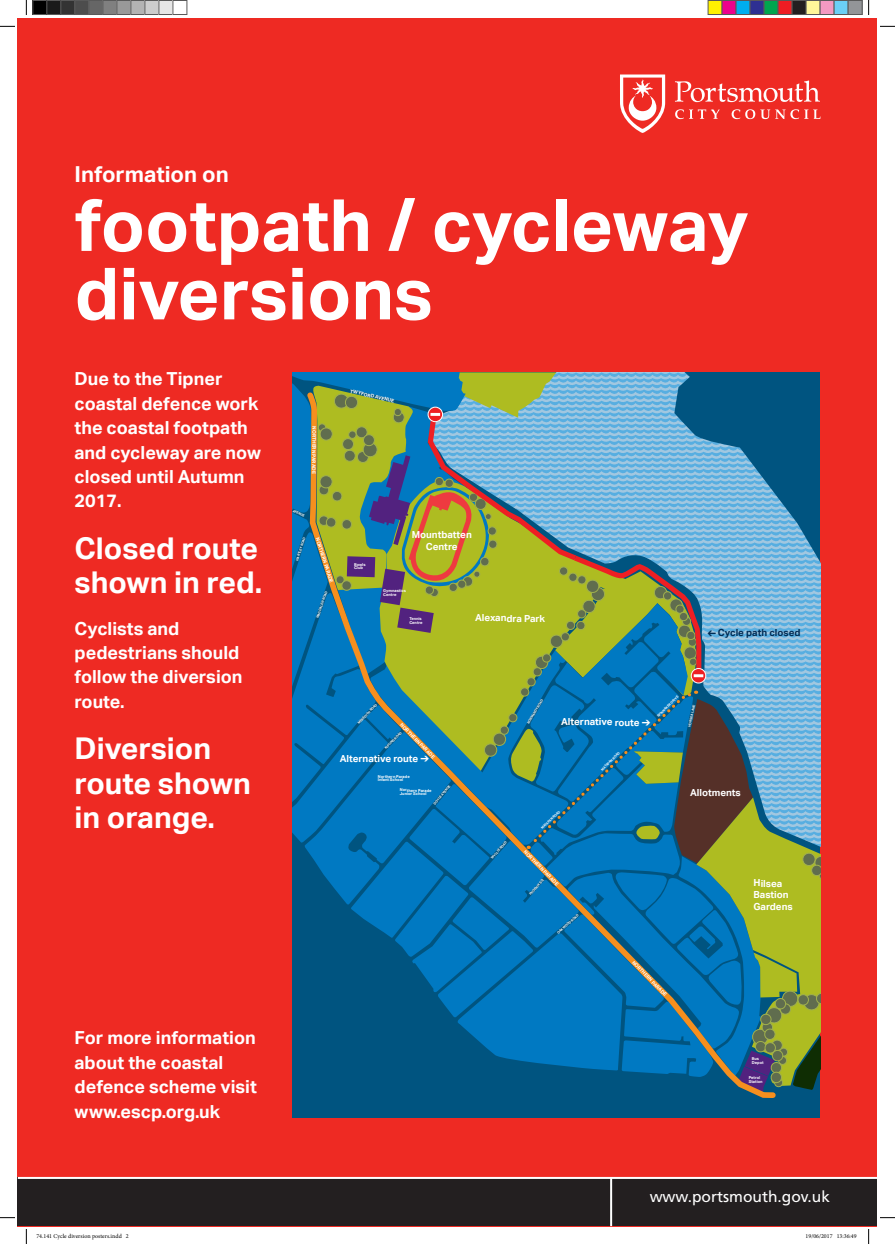
<style>
.page{position:relative;width:895px;height:1244px;background:#fff}
.page>*{position:absolute;margin:0;border:0;box-sizing:border-box;transform-origin:0 0}
.t1{font:700 72px/68.4px "Aktiv Grotesk";color:#fff}
.t2{font:700 30px/34.4px "Aktiv Grotesk";color:#fff}
.t3{font:700 22px "Aktiv Grotesk";color:#fff}
.t4{font:700 18px/24.4px "Aktiv Grotesk";color:#fff}
.t5{font:15.6px "Frutiger";color:#fff}
.t6{font:700 9.8px/11.7px "Aktiv Grotesk";letter-spacing:-.005em;color:#fff}
.t7{font:700 9.8px "Aktiv Grotesk";color:#002c55}
.t8{font:6px "Minion Pro";color:#000}
.t9{font:700 4.9px "Aktiv Grotesk";letter-spacing:-.005em;color:#fff}
.t10{font:700 4px/3.5px "Aktiv Grotesk";letter-spacing:-.005em;color:#fff}
.t11{font:700 3.3px "Aktiv Grotesk";color:#fff}
</style>
<div class="page">
<div style="left:18px;top:18px;width:859px;height:1207px;background:#ee2a23"></div>
<svg style="left:620px;top:74px;width:45px;height:59px"></svg>
<svg style="left:675px;top:80px;width:145px;height:22px"></svg>
<svg style="left:675px;top:109px;width:44px;height:10px"></svg>
<svg style="left:731px;top:109px;width:89px;height:10px"></svg>
<div style="left:612px;top:1177px;width:265px;height:48px;background:#231f20"></div>
<div style="left:18px;top:1177px;width:593px;height:48px;background:#231f20"></div>
<hr style="left:610px;top:1177px;width:2px;height:48px;background:#fff">
<hr style="left:18px;top:1176px;width:859px;height:2px;background:#fff">
<div style="left:292px;top:372px;width:528px;height:745px;background:#005480"></div>
<svg style="left:0;top:26px;width:15px;height:1px"></svg>
<svg style="left:880px;top:26px;width:15px;height:1px"></svg>
<svg style="left:0;top:1217px;width:15px;height:1px"></svg>
<svg style="left:880px;top:1217px;width:15px;height:1px"></svg>
<svg style="left:26px;top:0;width:1px;height:15px"></svg>
<svg style="left:26px;top:1229px;width:1px;height:14px"></svg>
<svg style="left:868px;top:0;width:1px;height:15px"></svg>
<svg style="left:868px;top:1229px;width:1px;height:14px"></svg>
<div style="left:33px;top:1px;width:14px;height:14px;background:#000"></div>
<div style="left:32px;top:0;width:15px;height:15px;border:1px solid #595959"></div>
<div style="left:47px;top:1px;width:14px;height:14px;background:#1a1a1a"></div>
<div style="left:46px;top:0;width:15px;height:15px;border:1px solid #595959"></div>
<div style="left:61px;top:1px;width:14px;height:14px;background:#333"></div>
<div style="left:60px;top:0;width:15px;height:15px;border:1px solid #595959"></div>
<div style="left:75px;top:1px;width:14px;height:14px;background:#4d4d4d"></div>
<div style="left:74px;top:0;width:15px;height:15px;border:1px solid #595959"></div>
<div style="left:89px;top:1px;width:14px;height:14px;background:#666"></div>
<div style="left:88px;top:0;width:15px;height:15px;border:1px solid #595959"></div>
<div style="left:103px;top:1px;width:14px;height:14px;background:#808080"></div>
<div style="left:102px;top:0;width:15px;height:15px;border:1px solid #595959"></div>
<div style="left:117px;top:1px;width:14px;height:14px;background:#999"></div>
<div style="left:116px;top:0;width:15px;height:15px;border:1px solid #595959"></div>
<div style="left:131px;top:1px;width:14px;height:14px;background:#b3b3b3"></div>
<div style="left:130px;top:0;width:15px;height:15px;border:1px solid #595959"></div>
<div style="left:145px;top:1px;width:14px;height:14px;background:#ccc"></div>
<div style="left:144px;top:0;width:15px;height:15px;border:1px solid #595959"></div>
<div style="left:159px;top:1px;width:14px;height:14px;background:#e6e6e6"></div>
<div style="left:158px;top:0;width:15px;height:15px;border:1px solid #595959"></div>
<div style="left:172px;top:0;width:15px;height:15px;border:1px solid #595959"></div>
<div style="left:708px;top:1px;width:14px;height:14px;background:#fff101"></div>
<div style="left:707px;top:0;width:15px;height:15px;border:1px solid #595959"></div>
<div style="left:722px;top:1px;width:14px;height:14px;background:#ed028c"></div>
<div style="left:721px;top:0;width:15px;height:15px;border:1px solid #595959"></div>
<div style="left:736px;top:1px;width:14px;height:14px;background:#00aeef"></div>
<div style="left:735px;top:0;width:15px;height:15px;border:1px solid #595959"></div>
<div style="left:750px;top:1px;width:14px;height:14px;background:#2e3092"></div>
<div style="left:749px;top:0;width:15px;height:15px;border:1px solid #595959"></div>
<div style="left:764px;top:1px;width:14px;height:14px;background:#00a54f"></div>
<div style="left:763px;top:0;width:15px;height:15px;border:1px solid #595959"></div>
<div style="left:778px;top:1px;width:14px;height:14px;background:#ee1d23"></div>
<div style="left:777px;top:0;width:15px;height:15px;border:1px solid #595959"></div>
<div style="left:792px;top:1px;width:14px;height:14px;background:#231f20"></div>
<div style="left:791px;top:0;width:15px;height:15px;border:1px solid #595959"></div>
<div style="left:806px;top:1px;width:14px;height:14px;background:#fff79a"></div>
<div style="left:805px;top:0;width:15px;height:15px;border:1px solid #595959"></div>
<div style="left:820px;top:1px;width:14px;height:14px;background:#f499c2"></div>
<div style="left:819px;top:0;width:15px;height:15px;border:1px solid #595959"></div>
<div style="left:834px;top:1px;width:14px;height:14px;background:#6bcff6"></div>
<div style="left:833px;top:0;width:15px;height:15px;border:1px solid #595959"></div>
<div style="left:848px;top:1px;width:14px;height:14px;background:#939598"></div>
<div style="left:847px;top:0;width:15px;height:15px;border:1px solid #595959"></div>
<svg style="left:292px;top:372px;width:528px;height:720px"></svg>
<p class="t3" style="left:75px;top:161px;width:156px">Information on</p>
<h1 class="t1" style="left:75px;top:190px;width:675px">footpath / cycleway diversions</h1>
<p class="t4" style="left:75px;top:366px;width:188px">Due to the Tipner coastal defence work the coastal footpath and cycleway are now closed until Autumn<br>2017.</p>
<h2 class="t2" style="left:75px;top:530px;width:189px">Closed route shown in red.</h2>
<p class="t4" style="left:75px;top:615px;width:169px">Cyclists and pedestrians should follow the diversion route.</p>
<h2 class="t2" style="left:75px;top:730px;width:178px">Diversion route shown in orange.</h2>
<p class="t4" style="left:75px;top:1025px;width:184px">For more information about the coastal defence scheme visit www.escp.org.uk</p>
<p class="t9" style="left:317px;top:426px;width:49px;rotate:90deg">NORTHERN PARADE</p>
<p class="t11" style="left:281px;top:503px;width:28px;rotate:24deg">GLADYS AVENUE</p>
<p class="t11" style="left:295px;top:559px;width:26px;rotate:-72deg">HARTLEY ROAD</p>
<p class="t9" style="left:320px;top:536px;width:49px;rotate:72deg">NORTHERN PARADE</p>
<p class="t11" style="left:315px;top:617px;width:29px;rotate:-71deg">MAGDALEN ROAD</p>
<p class="t9" style="left:351px;top:388px;width:46px;rotate:13deg">TWYFORD AVENUE</p>
<p class="t10" style="left:354px;top:562px;width:13px">Bowls<br>Club</p>
<p class="t6" style="left:412px;top:528px;width:62px;text-align:center">Mountbatten<br>Centre</p>
<p class="t10" style="left:383px;top:589px;width:24px">Gymnastics<br>Centre</p>
<p class="t10" style="left:409px;top:616px;width:15px">Tennis<br>Centre</p>
<p class="t6" style="left:475px;top:612px;width:71px">Alexandra Park</p>
<p class="t7" style="left:717px;top:626px;width:84px">Cycle path closed</p>
<p class="t11" style="left:357px;top:721px;width:28px;rotate:-46deg">MEREDITH ROAD</p>
<p class="t9" style="left:403px;top:721px;width:49px;rotate:46deg">NORTHERN PARADE</p>
<p class="t11" style="left:384px;top:746px;width:24px;rotate:-45deg">KIPLING ROAD</p>
<p class="t6" style="left:340px;top:752px;width:91px">Alternative route ➔</p>
<p class="t10" style="left:400px;top:788px;width:33px">Northern Parade<br>Junior School</p>
<p class="t10" style="left:378px;top:774px;width:33px">Northern Parade<br>Infant School</p>
<p class="t11" style="left:433px;top:802px;width:26px;rotate:-50deg">DOYLE AVENUE</p>
<p class="t11" style="left:526px;top:722px;width:30px;rotate:-60deg">NORMANDY ROAD</p>
<p class="t11" style="left:656px;top:714px;width:30px;rotate:-45deg">SPINNAKER DRIVE</p>
<p class="t11" style="left:687px;top:726px;width:24px;rotate:-78deg">HORSEA LANE</p>
<p class="t6" style="left:561px;top:715px;width:91px">Alternative route ➔</p>
<p class="t11" style="left:600px;top:768px;width:27px;rotate:-45deg">MATAPAN ROAD</p>
<p class="t6" style="left:690px;top:786px;width:52px">Allotments</p>
<p class="t11" style="left:490px;top:856px;width:23px;rotate:-48deg">WYLLIE ROAD</p>
<p class="t11" style="left:540px;top:827px;width:27px;rotate:-45deg">MATAPAN ROAD</p>
<p class="t9" style="left:527px;top:848px;width:49px;rotate:46deg">NORTHERN PARADE</p>
<p class="t11" style="left:528px;top:892px;width:22px;rotate:-48deg">PHOENIX SQ.</p>
<p class="t11" style="left:556px;top:931px;width:29px;rotate:-41deg">OAKWOOD ROAD</p>
<p class="t9" style="left:635px;top:959px;width:49px;rotate:46deg">NORTHERN PARADE</p>
<p class="t6" style="left:753px;top:876px;width:41px">Hilsea<br>Bastion<br>Gardens</p>
<p class="t10" style="left:752px;top:1057px;width:13px">Bus<br>Depot</p>
<p class="t10" style="left:748px;top:1076px;width:15px">Petrol<br>Station</p>
<p class="t5" style="left:649px;top:1187px;width:182px">www.portsmouth.gov.uk</p>
<p class="t8" style="left:36px;top:1231px;width:94px">74.141 Cycle diversion posters.indd 2</p>
<p class="t8" style="left:805px;top:1231px;width:53px">19/06/2017 13:36:49</p>
</div>
